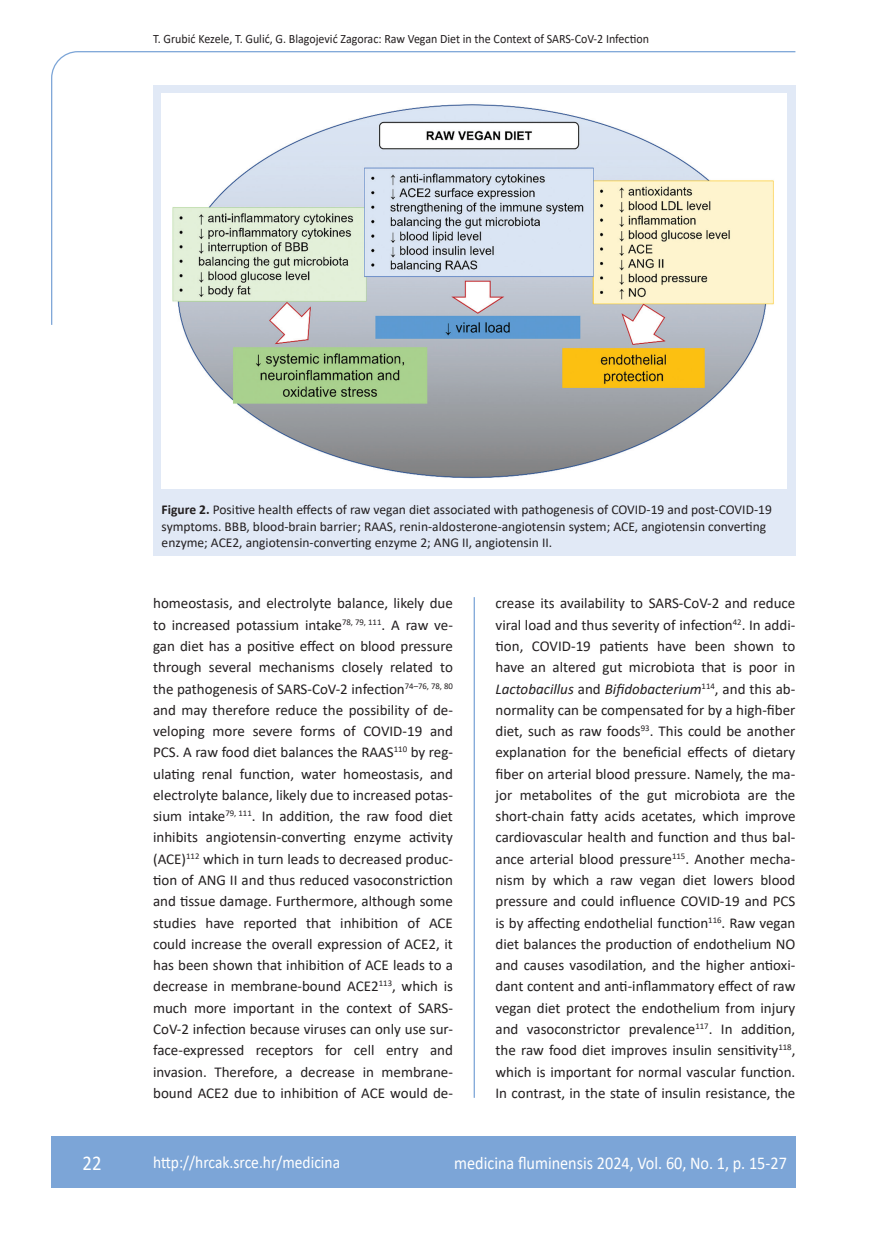
<style>
.page{position:relative;width:872px;height:1234px;background:#fff}
.page>*{position:absolute;margin:0;border:0;box-sizing:border-box;transform-origin:0 0}
.t1{font:21px "Calibri";color:#fff;scale:.9 1}
.t2{font:18px "Calibri";color:#fff;scale:.9 1}
.t3{font:17.25px "Calibri";color:#fff;scale:.9 1}
.osnovni_tekst{font:15px/21.3px "Calibri";color:#231f20;text-align:justify}
.potpis_slika{font:13.5px/16.5px "Calibri";color:#231f20}
.glava{font:12.75px "Calibri";color:#231f20;scale:.94 1}
.s1{font-weight:700}
.s2{font-style:italic}
</style>
<div class="page">
<svg style="left:51px;top:51px;width:745px;height:275px"></svg>
<hr style="left:473px;top:597px;width:2px;height:500px;background:#7ca5d7">
<div style="left:51px;top:1135px;width:744px;height:51px;background:#7ca5d7"></div>
<div style="left:153px;top:85px;width:642px;height:471px;background:#e1e9f6"></div>
<div style="left:162px;top:94px;width:625px;height:395px;background:#fff"></div>
<img style="left:172px;top:104px;width:602px;height:375px">
<p class="glava" style="left:153px;top:29px;width:529px">T. Grubić Kezele, T. Gulić, G. Blagojević Zagorac: Raw Vegan Diet in the Context of SARS-CoV-2 Infection</p>
<p class="potpis_slika" style="left:162px;top:501px;width:611px"><span class="s1">Figure 2.</span> Positive health effects of raw vegan diet associated with pathogenesis of COVID-19 and post-COVID-19 symptoms. BBB, blood-brain barrier; RAAS, renin-aldosterone-angiotensin system; ACE, angiotensin converting enzyme; ACE2, angiotensin-converting enzyme 2; ANG II, angiotensin II.</p>
<p class="osnovni_tekst" style="left:153px;top:592px;width:301px">homeostasis, and electrolyte balance, likely due to increased potassium intake<sup>78,</sup> <sup>79,</sup> <sup>111</sup>. A raw ve&shy;gan diet has a positive effect on blood pressure through several mechanisms closely related to the pathogenesis of SARS-CoV-2 infection<sup>74–76,</sup> <sup>78,</sup> <sup>80 </sup>and may therefore reduce the possibility of de&shy;veloping more severe forms of COVID-19 and PCS. A raw food diet balances the RAAS<sup>110</sup> by reg&shy;ulating renal function, water homeostasis, and electrolyte balance, likely due to increased potas&shy;sium intake<sup>79,</sup> <sup>111</sup>. In addition, the raw food diet inhibits angiotensin-converting enzyme activity (ACE)<sup>112</sup> which in turn leads to decreased produc&shy;tion of ANG II and thus reduced vasoconstriction and tissue damage. Furthermore, although some studies have reported that inhibition of ACE could increase the overall expression of ACE2, it has been shown that inhibition of ACE leads to a decrease in membrane-bound ACE2<sup>113</sup>, which is much more important in the context of SARS-CoV-2 infection because viruses can only use sur&shy;face-expressed receptors for cell entry and invasion. Therefore, a decrease in membrane&shy;bound ACE2 due to inhibition of ACE would de-</p>
<p class="osnovni_tekst" style="left:495px;top:592px;width:301px">crease its availability to SARS-CoV-2 and reduce viral load and thus severity of infection<sup>42</sup>. In addi&shy;tion, COVID-19 patients have been shown to have an altered gut microbiota that is poor in <span class="s2">Lactobacillus</span> and <span class="s2">Bifidobacterium</span><sup>114</sup>, and this ab&shy;normality can be compensated for by a high-fiber diet, such as raw foods<sup>93</sup>. This could be another explanation for the beneficial effects of dietary fiber on arterial blood pressure. Namely, the ma&shy;jor metabolites of the gut microbiota are the short-chain fatty acids acetates, which improve cardiovascular health and function and thus bal&shy;ance arterial blood pressure<sup>115</sup>. Another mecha&shy;nism by which a raw vegan diet lowers blood pressure and could influence COVID-19 and PCS is by affecting endothelial function<sup>116</sup>. Raw vegan diet balances the production of endothelium NO and causes vasodilation, and the higher antioxi&shy;dant content and anti-inflammatory effect of raw vegan diet protect the endothelium from injury and vasoconstrictor prevalence<sup>117</sup>. In addition, the raw food diet improves insulin sensitivity<sup>118</sup>, which is important for normal vascular function.<br>In contrast, in the state of insulin resistance, the</p>
<p class="t1" style="left:82px;top:1147px;width:23px">22</p>
<p class="t3" style="left:153px;top:1149px;width:209px">http://hrcak.srce.hr/medicina</p>
<p class="t2" style="left:454px;top:1149px;width:371px">medicina fluminensis 2024, Vol. 60, No. 1, p. 15-27</p>
</div>
